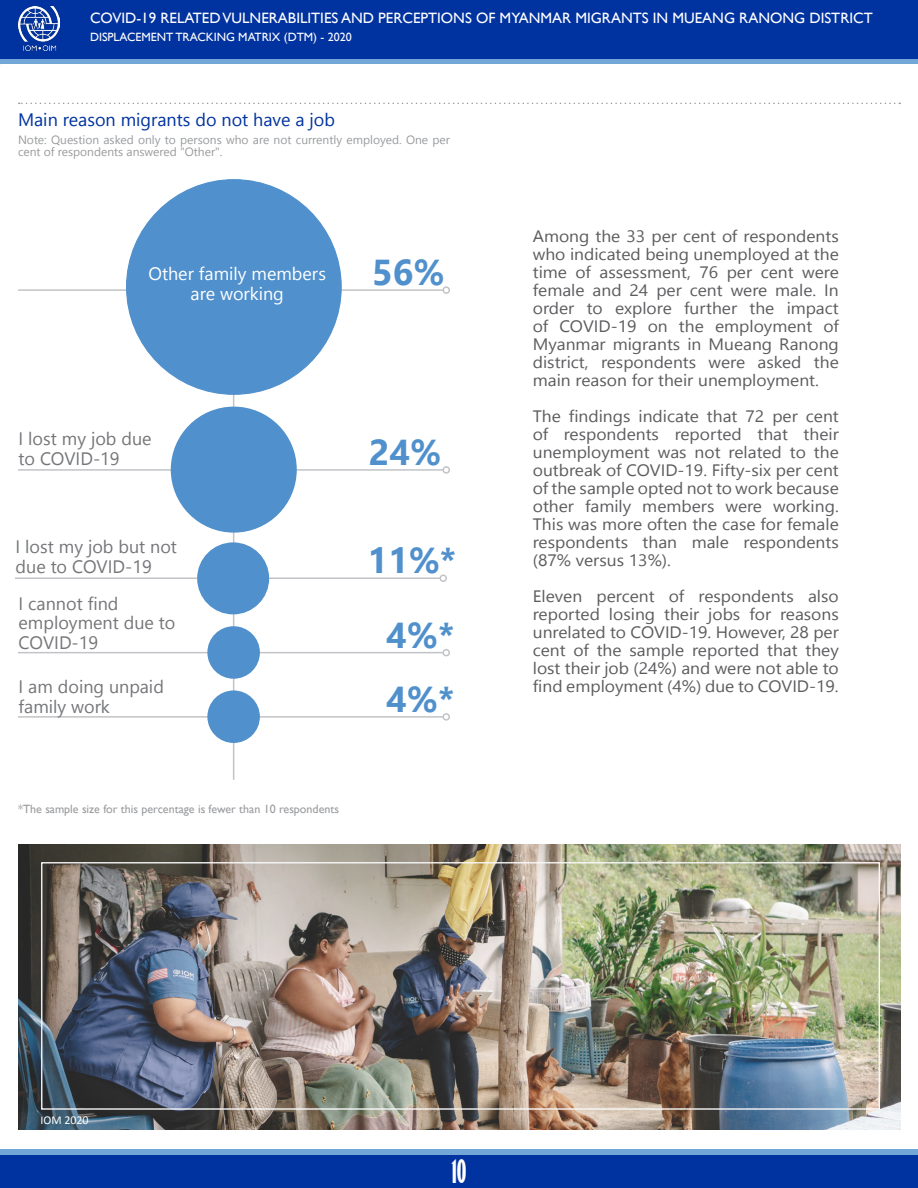
<style>
.page{position:relative;width:918px;height:1188px;background:#fff}
.page>*{position:absolute;margin:0;border:0;box-sizing:border-box;transform-origin:0 0}
.t1{font:700 36px "Nirmala UI";color:#5090cc}
.t2{font:700 extra-condensed 30px "Gill Sans";color:#fff}
.t3{font:18px/19.5px "Nirmala UI";color:#757679}
.t4{font:18px "Nirmala UI";color:#0033a0}
.t5{font:18px/19.5px "Nirmala UI";color:#fff;text-align:center}
.t6{font:16.5px/18px "Nirmala UI";color:#5c5c5f;text-align:justify;scale:1.06 1}
.Book_name{font:15px "Gill Sans";color:#fff}
.t7{font:12px/12px "Nirmala UI";color:#999b9e}
.t8{font:12px "Gill Sans";color:#999b9e}
.Book_name-2{font:12px "Gill Sans";color:#fff}
.t9{font:12px "Calibri";color:#fff}
</style>
<div class="page">
<div style="left:0;top:1155px;width:918px;height:33px;background:#0033a0"></div>
<div style="left:0;top:1149px;width:918px;height:6px;background:#73a7d7"></div>
<div style="left:0;top:58px;width:918px;height:6px;background:#73a7d7"></div>
<div style="left:0;top:0;width:918px;height:58px;background:#0033a0"></div>
<img style="left:18px;top:6px;width:41px;height:45px">
<hr style="left:233px;top:180px;width:1px;height:600px;background:#c2c3c6">
<hr style="left:18px;top:289px;width:425px;height:2px;background:#c2c3c6">
<div style="left:442px;top:286px;width:8px;height:8px;border:2px solid #c2c3c6;border-radius:50%"></div>
<hr style="left:18px;top:469px;width:425px;height:2px;background:#c2c3c6">
<div style="left:442px;top:466px;width:8px;height:8px;border:2px solid #c2c3c6;border-radius:50%"></div>
<hr style="left:15px;top:578px;width:425px;height:1px;background:#c2c3c6">
<div style="left:440px;top:575px;width:7px;height:7px;border:2px solid #c2c3c6;border-radius:50%"></div>
<div style="left:127px;top:180px;width:214px;height:214px;background:#5090cc;border-radius:50%"></div>
<div style="left:172px;top:407px;width:124px;height:125px;background:#5090cc;border-radius:50%"></div>
<div style="left:171px;top:407px;width:126px;height:126px;border:2px solid #5090cc;border-radius:50%"></div>
<svg style="left:19px;top:103px;width:881px;height:1px"></svg>
<hr style="left:18px;top:652px;width:425px;height:1px;background:#c2c3c6">
<div style="left:442px;top:649px;width:8px;height:7px;border:2px solid #c2c3c6;border-radius:50%"></div>
<div style="left:198px;top:543px;width:70px;height:71px;background:#5090cc;border-radius:50%"></div>
<div style="left:197px;top:542px;width:72px;height:72px;border:2px solid #5090cc;border-radius:50%"></div>
<div style="left:208px;top:627px;width:51px;height:51px;background:#5090cc;border-radius:50%"></div>
<div style="left:207px;top:626px;width:53px;height:53px;border:2px solid #5090cc;border-radius:50%"></div>
<hr style="left:18px;top:716px;width:425px;height:2px;background:#c2c3c6">
<div style="left:442px;top:713px;width:8px;height:8px;border:2px solid #c2c3c6;border-radius:50%"></div>
<div style="left:208px;top:691px;width:51px;height:51px;background:#5090cc;border-radius:50%"></div>
<div style="left:207px;top:690px;width:53px;height:53px;border:2px solid #5090cc;border-radius:50%"></div>
<img style="left:18px;top:844px;width:882px;height:285px">
<div style="left:41px;top:862px;width:839px;height:248px;border:1px solid #f8f8f9"></div>
<p class="Book_name" style="left:90px;top:9px;width:784px">COVID-19 RELATED VULNERABILITIES AND PERCEPTIONS OF MYANMAR MIGRANTS IN MUEANG RANONG DISTRICT</p>
<p class="Book_name-2" style="left:90px;top:30px;width:263px">DISPLACEMENT TRACKING MATRIX (DTM) - 2020</p>
<p class="t4" style="left:18px;top:105px;width:319px">Main reason migrants do not have a job</p>
<p class="t7" style="left:18px;top:133px;width:434px">Note: Question asked only to persons who are not currently employed. One per cent of respondents answered "Other".</p>
<p class="t5" style="left:148px;top:263px;width:179px">Other family members are working</p>
<p class="t1" style="left:372px;top:244px;width:74px">56%</p>
<p class="t3" style="left:19px;top:428px;width:135px">I lost my job due</p>
<p class="t3" style="left:19px;top:448px;width:103px">to COVID-19</p>
<p class="t3" style="left:16px;top:536px;width:163px">I lost my job but not</p>
<p class="t3" style="left:16px;top:556px;width:138px">due to COVID-19</p>
<p class="t3" style="left:19px;top:593px;width:101px">I cannot find</p>
<p class="t3" style="left:19px;top:612px;width:158px">employment due to</p>
<p class="t3" style="left:19px;top:632px;width:81px">COVID-19</p>
<p class="t3" style="left:19px;top:676px;width:147px">I am doing unpaid family work</p>
<p class="t1" style="left:369px;top:424px;width:74px">24%</p>
<p class="t1" style="left:367px;top:533px;width:90px">11%*</p>
<p class="t1" style="left:386px;top:607px;width:70px">4%*</p>
<p class="t1" style="left:386px;top:671px;width:70px">4%*</p>
<p class="t8" style="left:18px;top:802px;width:323px">*The sample size for this percentage is fewer than 10 respondents</p>
<p class="t6" style="left:533px;top:226px;width:290px">Among the 33 per cent of respondents who indicated being unemployed at the time of assessment, 76 per cent were female and 24 per cent were male. In order to explore further the impact of COVID-19 on the employment of Myanmar migrants in Mueang Ranong district, respondents were asked the main reason for their unemployment.</p>
<p class="t6" style="left:533px;top:406px;width:290px">The findings indicate that 72 per cent of respondents reported that their unemployment was not related to the outbreak of COVID-19. Fifty-six per cent of the sample opted not to work because other family members were working.<br>This was more often the case for female respondents than male respondents (87% versus 13%).</p>
<p class="t6" style="left:533px;top:586px;width:290px">Eleven percent of respondents also reported losing their jobs for reasons unrelated to COVID-19. However, 28 per cent of the sample reported that they lost their job (24%) and were not able to find employment (4%) due to COVID-19.</p>
<p class="t9" style="left:40px;top:1111px;width:50px">IOM 2020</p>
<p class="t2" style="left:451px;top:1153px;width:17px">10</p>
</div>
